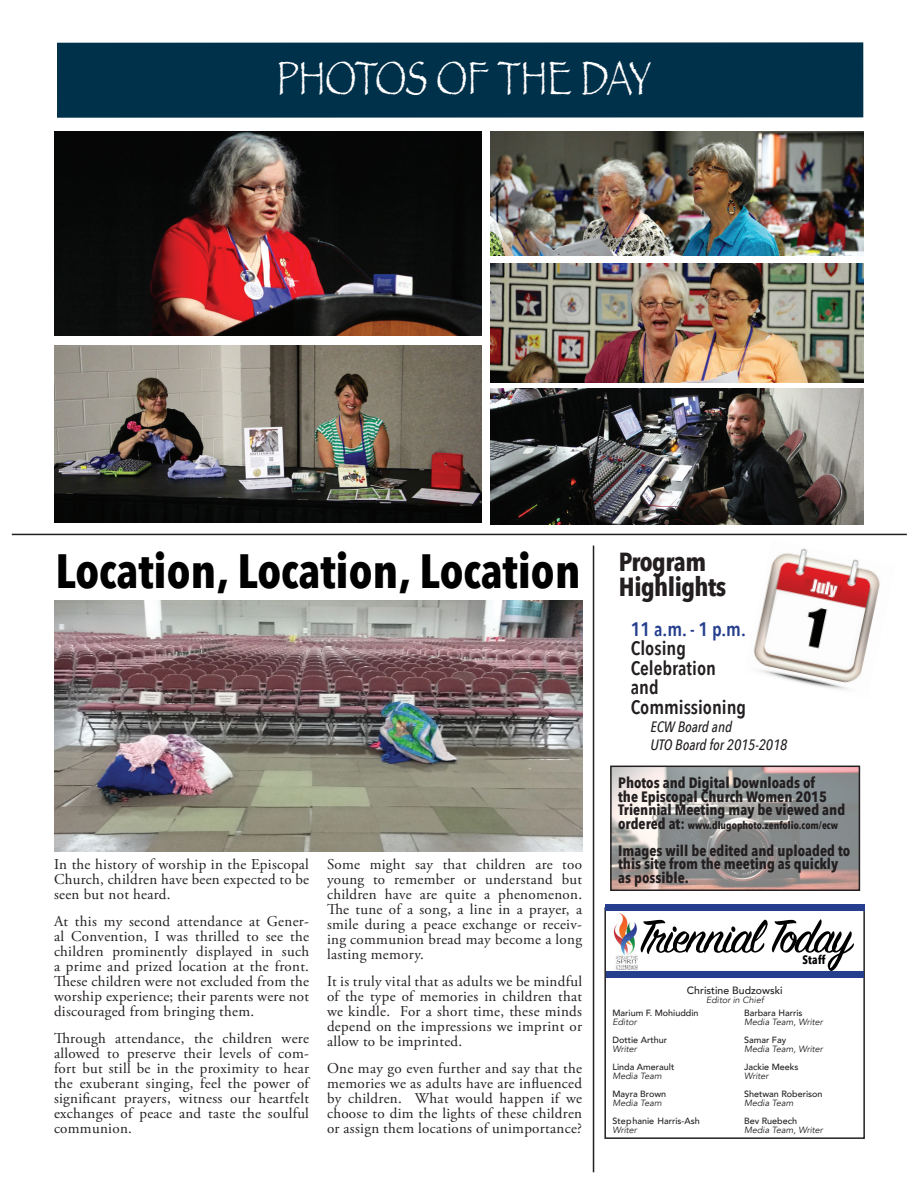
<style>
.page{position:relative;width:918px;height:1188px;background:#fff}
.page>*{position:absolute;margin:0;border:0;box-sizing:border-box;transform-origin:0 0}
.t1{font:51.9px "Sign Painter House Script";letter-spacing:-.04em;color:#000}
.t2{font:condensed 48.9px "Papyrus";color:#fff}
.t3{font:700 48px "Avenir Next Condensed";color:#000}
.t4{font:700 26.1px/24.8px "Avenir Next Condensed";letter-spacing:-.02em;color:#231f20}
.t5{font:600 19.5px/19.5px "Avenir Next Condensed";color:#231f20}
.t6{font:600 19.5px "Avenir Next Condensed";color:#253f8e}
.t7{font:15px/15px "Adobe Garamond Pro";letter-spacing:.02em;color:#231f20;text-align:justify}
.t8{font:700 15px/13.5px "Avenir Next Condensed";color:#231f20}
.t9{font:italic 500 15px/18px "Avenir Next Condensed";color:#231f20}
.t10{font:700 12px "Avenir Next Condensed";letter-spacing:.015em;color:#000}
.t11{font:700 10.5px "Avenir Next Condensed";color:#231f20}
.t12{font:500 10.5px "Avenir";color:#231f20}
.t13{font:500 9px "Avenir";color:#231f20}
.t14{font:italic 9px "Avenir";color:#231f20}
.s1{font-size:15px}
</style>
<div class="page">
<img style="left:613px;top:913px;width:25px;height:57px">
<div style="left:604px;top:907px;width:261px;height:232px;border:2px solid #231f20"></div>
<div style="left:605px;top:904px;width:259px;height:7px;background:#253f8e"></div>
<div style="left:606px;top:971px;width:258px;height:7px;background:#253f8e"></div>
<img style="left:753px;top:548px;width:127px;height:142px">
<hr style="left:12px;top:534px;width:895px;height:1px;background:#231f20">
<hr style="left:593px;top:546px;width:1px;height:626px;background:#231f20">
<img style="left:613px;top:769px;width:244px;height:119px">
<div style="left:610px;top:766px;width:250px;height:125px;border:2px solid #231f20"></div>
<img style="left:54px;top:600px;width:528px;height:251px">
<div style="left:57px;top:42px;width:806px;height:76px;background:#00314a"></div>
<img style="left:54px;top:132px;width:428px;height:203px">
<img style="left:54px;top:346px;width:428px;height:177px">
<img style="left:490px;top:132px;width:374px;height:123px">
<img style="left:490px;top:264px;width:374px;height:119px">
<img style="left:490px;top:388px;width:374px;height:136px">
<h2 class="t2" style="left:277px;top:48px;width:376px">PHOTOS OF THE DAY</h2>
<h3 class="t3" style="left:55px;top:541px;width:527px">Location, Location, Location</h3>
<p class="t7" style="left:54px;top:858px;width:257px">In the history of worship in the Episcopal Church, children have been expected to be seen but not heard.</p>
<p class="t7" style="left:54px;top:915px;width:257px">At this my second attendance at Gener&shy;al Convention, I was thrilled to see the children prominently displayed in such a prime and prized location at the front.<br>These children were not excluded from the worship experience; their parents were not discouraged from bringing them.</p>
<p class="t7" style="left:54px;top:1032px;width:257px">Through attendance, the children were allowed to preserve their levels of com&shy;fort but still be in the proximity to hear the exuberant singing, feel the power of significant prayers, witness our heartfelt exchanges of peace and taste the soulful communion.</p>
<p class="t7" style="left:327px;top:858px;width:257px">Some might say that children are too young to remember or understand but children have are quite a phenomenon.<br>The tune of a song, a line in a prayer, a smile during a peace exchange or receiv&shy;ing communion bread may become a long lasting memory.</p>
<p class="t7" style="left:327px;top:975px;width:257px">It is truly vital that as adults we be mindful of the type of memories in children that we kindle. For a short time, these minds depend on the impressions we imprint or allow to be imprinted.</p>
<p class="t7" style="left:327px;top:1062px;width:257px">One may go even further and say that the memories we as adults have are influenced by children. What would happen if we choose to dim the lights of these children or assign them locations of unimportance?</p>
<h3 class="t4" style="left:619px;top:549px;width:109px">Program<br>Highlights</h3>
<h3 class="t6" style="left:631px;top:612px;width:117px">11 a.m. - 1 p.m.</h3>
<h3 class="t5" style="left:631px;top:638px;width:117px">Closing<br>Celebration and<br>Commissioning</h3>
<p class="t9" style="left:651px;top:717px;width:138px">ECW Board and<br>UTO Board for 2015-2018</p>
<p class="t8" style="left:618px;top:776px;width:229px">Photos and Digital Downloads of<br>the Episcopal Church Women 2015<br>Triennial Meeting may be viewed and</p>
<p class="t11" style="left:618px;top:819px;width:221px"><span class="s1">ordered at:</span> www.dlugophoto.zenfolio.com/ecw</p>
<p class="t8" style="left:618px;top:844px;width:233px">Images will be edited and uploaded to this site from the meeting as quickly as possible.</p>
<h1 class="t1" style="left:638px;top:905px;width:216px">Triennial Today</h1>
<p class="t10" style="left:803px;top:953px;width:24px">Staff</p>
<p class="t12" style="left:687px;top:981px;width:97px">Christine Budzowski</p>
<p class="t14" style="left:706px;top:994px;width:59px">Editor in Chief</p>
<p class="t13" style="left:612px;top:1005px;width:88px">Marium F. Mohiuddin</p>
<p class="t14" style="left:612px;top:1016px;width:26px">Editor</p>
<p class="t13" style="left:612px;top:1032px;width:56px">Dottie Arthur</p>
<p class="t14" style="left:612px;top:1043px;width:26px">Writer</p>
<p class="t13" style="left:612px;top:1059px;width:64px">Linda Amerault</p>
<p class="t14" style="left:612px;top:1070px;width:51px">Media Team</p>
<p class="t13" style="left:612px;top:1086px;width:55px">Mayra Brown</p>
<p class="t14" style="left:612px;top:1097px;width:51px">Media Team</p>
<p class="t13" style="left:612px;top:1113px;width:89px">Stephanie Harris-Ash</p>
<p class="t14" style="left:612px;top:1124px;width:26px">Writer</p>
<p class="t13" style="left:744px;top:1005px;width:60px">Barbara Harris</p>
<p class="t14" style="left:744px;top:1016px;width:80px">Media Team, Writer</p>
<p class="t13" style="left:744px;top:1032px;width:44px">Samar Fay</p>
<p class="t14" style="left:744px;top:1043px;width:80px">Media Team, Writer</p>
<p class="t13" style="left:744px;top:1059px;width:56px">Jackie Meeks</p>
<p class="t14" style="left:744px;top:1070px;width:26px">Writer</p>
<p class="t13" style="left:744px;top:1086px;width:80px">Shetwan Roberison</p>
<p class="t14" style="left:744px;top:1097px;width:51px">Media Team</p>
<p class="t13" style="left:744px;top:1113px;width:55px">Bev Ruebech</p>
<p class="t14" style="left:744px;top:1124px;width:80px">Media Team, Writer</p>
</div>
